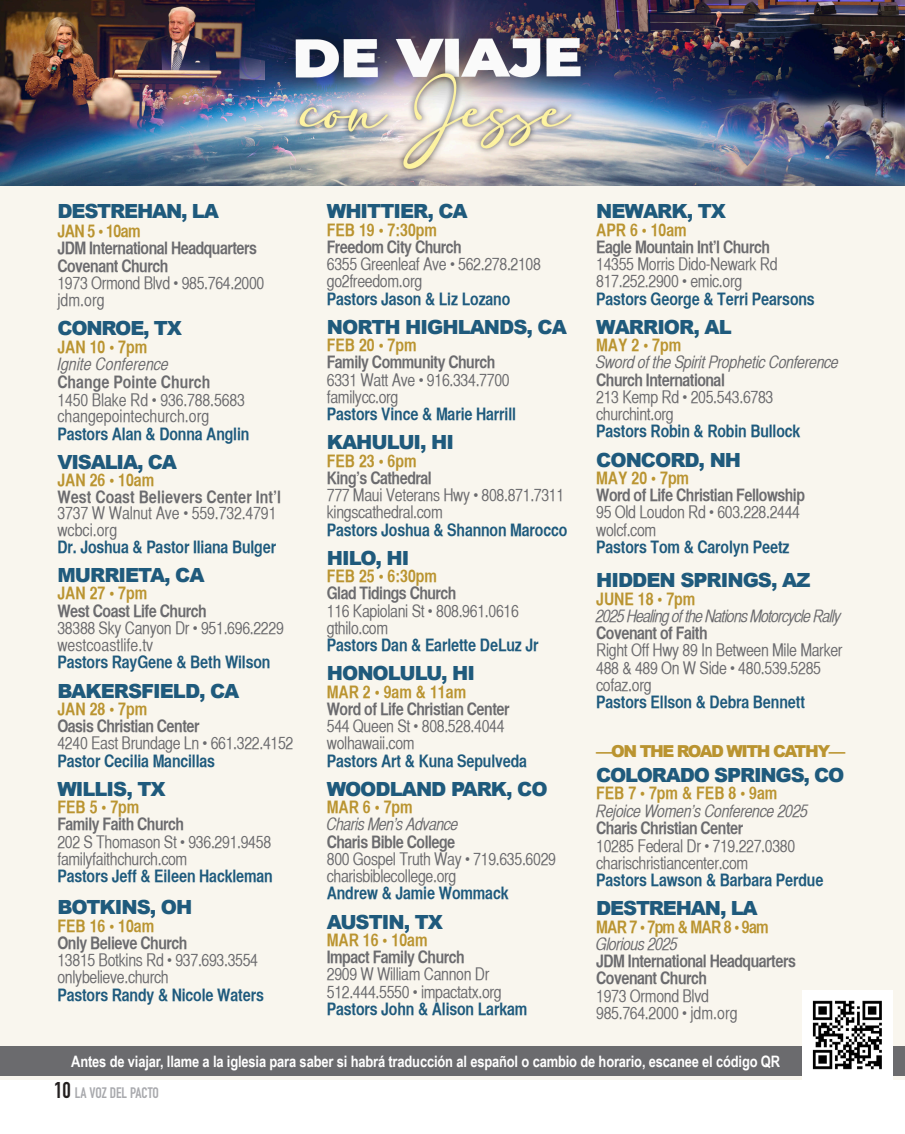
<style>
.page{position:relative;width:905px;height:1134px;background:#fff}
.page>*{position:absolute;margin:0;border:0;box-sizing:border-box;transform-origin:0 0}
.t1{font:900 19.5px "Arial";letter-spacing:-.05em;color:#1f5a7c}
.t2{font:17.25px/17.2px "Helvetica CY Plain";letter-spacing:-.02em;color:#6b6b6e}
.t3{font:17.25px "Helvetica CY Bold";letter-spacing:-.01em;color:#1e5a7d}
.t4{font:17.25px/17.2px "Helvetica CY Bold";letter-spacing:-.03em;color:#6b6b6e}
.t5{font:17.25px "Helvetica CY Bold";color:#ba9430}
.t6{font:17.25px "Helvetica CY Oblique";letter-spacing:-.02em;color:#6b6b6e}
.t7{font:17.25px "Helvetica CY Bold";color:#6b6b6e}
.t8{font:17.25px "Helvetica CY Plain";color:#6b6b6e}
.t9{font:17.25px "Helvetica CY Oblique";letter-spacing:-.05em;color:#6b6b6e}
.t10{font:17.25px "Helvetica CY Bold";letter-spacing:-.04em;color:#ba9430}
.t11{font:17.25px "Helvetica CY Oblique";color:#6b6b6e}
.t12{font:900 16.5px "Arial";letter-spacing:-.09em;color:#ba9430}
.t13{font:700 15.75px "Arial Narrow";letter-spacing:-.01em;color:#fff}
.t14{font:700 15px "DIN Condensed";color:#a8a9ad}
.s1{font-family:"Helvetica CY Bold"}
.s2{font-family:"Helvetica CY Plain"}
.s3{font-size:22.5px;color:#231f20}
</style>
<div class="page">
<div style="left:0;top:0;width:904px;height:1080px;background:#f9f6ee"></div>
<div style="left:0;top:1046px;width:904px;height:29px;background:#6b6b6e"></div>
<img style="left:802px;top:991px;width:90px;height:89px">
<img style="left:0;top:0;width:904px;height:186px">
<p class="t1" style="left:57px;top:197px;width:163px">DESTREHAN, LA</p>
<p class="t5" style="left:57px;top:221px;width:85px">JAN 5 • 10am</p>
<p class="t4" style="left:57px;top:239px;width:201px">JDM International Headquarters</p>
<p class="t4" style="left:57px;top:257px;width:112px">Covenant Church</p>
<p class="t2" style="left:57px;top:274px;width:208px">1973 Ormond Blvd • 985.764.2000</p>
<p class="t2" style="left:57px;top:291px;width:49px">jdm.org</p>
<p class="t1" style="left:57px;top:314px;width:126px">CONROE, TX</p>
<p class="t5" style="left:57px;top:336px;width:91px">JAN 10 • 7pm</p>
<p class="t11" style="left:57px;top:354px;width:113px">Ignite Conference</p>
<p class="t7" style="left:57px;top:371px;width:154px">Change Pointe Church</p>
<p class="t2" style="left:57px;top:391px;width:189px">1450 Blake Rd • 936.788.5683</p>
<p class="t8" style="left:57px;top:406px;width:153px">changepointechurch.org</p>
<p class="t3" style="left:57px;top:423px;width:193px">Pastors Alan &amp; Donna Anglin</p>
<p class="t1" style="left:57px;top:448px;width:121px">VISALIA, CA</p>
<p class="t5" style="left:57px;top:470px;width:98px">JAN 26 • 10am</p>
<p class="t7" style="left:57px;top:486px;width:225px">West Coast Believers Center Int’l</p>
<p class="t2" style="left:57px;top:504px;width:221px">3737 W Walnut Ave • 559.732.4791</p>
<p class="t8" style="left:57px;top:520px;width:61px">wcbci.org</p>
<p class="t3" style="left:57px;top:536px;width:220px">Dr. Joshua &amp; Pastor Iliana Bulger</p>
<p class="t1" style="left:57px;top:561px;width:149px">MURRIETA, CA</p>
<p class="t5" style="left:57px;top:583px;width:91px">JAN 27 • 7pm</p>
<p class="t2" style="left:57px;top:602px;width:228px"><span class="s1">West Coast Life Church<br></span>38388 Sky Canyon Dr • 951.696.2229</p>
<p class="t8" style="left:57px;top:635px;width:97px">westcoastlife.tv</p>
<p class="t3" style="left:57px;top:652px;width:214px">Pastors RayGene &amp; Beth Wilson</p>
<p class="t1" style="left:57px;top:677px;width:183px">BAKERSFIELD, CA</p>
<p class="t5" style="left:57px;top:698px;width:91px">JAN 28 • 7pm</p>
<p class="t2" style="left:57px;top:717px;width:237px"><span class="s1">Oasis Christian Center<br></span>4240 East Brundage Ln • 661.322.4152</p>
<p class="t3" style="left:57px;top:750px;width:159px">Pastor Cecilia Mancillas</p>
<p class="t1" style="left:57px;top:775px;width:110px">WILLIS, TX</p>
<p class="t5" style="left:57px;top:797px;width:83px">FEB 5 • 7pm</p>
<p class="t2" style="left:57px;top:816px;width:215px"><span class="s1">Family Faith Church<br></span>202 S Thomason St • 936.291.9458</p>
<p class="t2" style="left:57px;top:850px;width:131px">familyfaithchurch.com</p>
<p class="t3" style="left:57px;top:866px;width:217px">Pastors Jeff &amp; Eileen Hackleman</p>
<p class="t1" style="left:57px;top:893px;width:136px">BOTKINS, OH</p>
<p class="t5" style="left:57px;top:915px;width:98px">FEB 16 • 10am</p>
<p class="t2" style="left:57px;top:934px;width:202px"><span class="s1">Only Believe Church<br></span>13815 Botkins Rd • 937.693.3554</p>
<p class="t2" style="left:57px;top:969px;width:113px">onlybelieve.church</p>
<p class="t3" style="left:57px;top:984px;width:208px">Pastors Randy &amp; Nicole Waters</p>
<p class="t1" style="left:327px;top:197px;width:142px">WHITTIER, CA</p>
<p class="t5" style="left:327px;top:219px;width:112px">FEB 19 • 7:30pm</p>
<p class="t2" style="left:327px;top:238px;width:216px"><span class="s1">Freedom City Church<br></span>6355 Greenleaf Ave • 562.278.2108</p>
<p class="t2" style="left:327px;top:273px;width:97px">go2freedom.org</p>
<p class="t3" style="left:327px;top:288px;width:185px">Pastors Jason &amp; Liz Lozano</p>
<p class="t1" style="left:327px;top:313px;width:242px">NORTH HIGHLANDS, CA</p>
<p class="t5" style="left:327px;top:335px;width:91px">FEB 20 • 7pm</p>
<p class="t2" style="left:327px;top:354px;width:184px"><span class="s1">Family Community Church<br></span>6331 Watt Ave • 916.334.7700</p>
<p class="t2" style="left:327px;top:388px;width:73px">familycc.org</p>
<p class="t3" style="left:327px;top:404px;width:191px">Pastors Vince &amp; Marie Harrill</p>
<p class="t1" style="left:327px;top:428px;width:129px">KAHULUI, HI</p>
<p class="t5" style="left:327px;top:450px;width:91px">FEB 23 • 6pm</p>
<p class="t2" style="left:327px;top:469px;width:239px"><span class="s1">King’s Cathedral<br></span>777 Maui Veterans Hwy • 808.871.7311</p>
<p class="t2" style="left:327px;top:504px;width:117px">kingscathedral.com</p>
<p class="t3" style="left:327px;top:519px;width:242px">Pastors Joshua &amp; Shannon Marocco</p>
<p class="t1" style="left:327px;top:544px;width:84px">HILO, HI</p>
<p class="t5" style="left:327px;top:566px;width:112px">FEB 25 • 6:30pm</p>
<p class="t2" style="left:327px;top:585px;width:194px"><span class="s1">Glad Tidings Church<br></span>116 Kapiolani St • 808.961.0616</p>
<p class="t2" style="left:327px;top:619px;width:63px">gthilo.com</p>
<p class="t3" style="left:327px;top:635px;width:213px">Pastors Dan &amp; Earlette DeLuz Jr</p>
<p class="t1" style="left:327px;top:659px;width:150px">HONOLULU, HI</p>
<p class="t5" style="left:327px;top:681px;width:141px">MAR 2 • 9am &amp; 11am</p>
<p class="t4" style="left:327px;top:700px;width:184px">Word of Life Christian Center<br><span class="s2">544 Queen St • 808.528.4044</span></p>
<p class="t2" style="left:327px;top:735px;width:89px">wolhawaii.com</p>
<p class="t3" style="left:327px;top:750px;width:202px">Pastors Art &amp; Kuna Sepulveda</p>
<p class="t1" style="left:327px;top:775px;width:222px">WOODLAND PARK, CO</p>
<p class="t5" style="left:327px;top:797px;width:87px">MAR 6 • 7pm</p>
<p class="t6" style="left:327px;top:814px;width:133px">Charis Men’s Advance</p>
<p class="t2" style="left:327px;top:833px;width:231px"><span class="s1">Charis Bible College<br></span>800 Gospel Truth Way • 719.635.6029</p>
<p class="t2" style="left:327px;top:867px;width:131px">charisbiblecollege.org</p>
<p class="t3" style="left:327px;top:883px;width:183px">Andrew &amp; Jamie Wommack</p>
<p class="t1" style="left:327px;top:908px;width:118px">AUSTIN, TX</p>
<p class="t5" style="left:327px;top:929px;width:102px">MAR 16 • 10am</p>
<p class="t2" style="left:327px;top:948px;width:164px"><span class="s1">Impact Family Church<br></span>2909 W William Cannon Dr</p>
<p class="t2" style="left:327px;top:983px;width:176px">512.444.5550 • impactatx.org</p>
<p class="t3" style="left:327px;top:998px;width:202px">Pastors John &amp; Alison Larkam</p>
<p class="t1" style="left:596px;top:197px;width:131px">NEWARK, TX</p>
<p class="t5" style="left:596px;top:219px;width:92px">APR 6 • 10am</p>
<p class="t4" style="left:596px;top:238px;width:183px">Eagle Mountain Int’l Church<br><span class="s2">14355 Morris Dido-Newark Rd</span></p>
<p class="t2" style="left:596px;top:273px;width:147px">817.252.2900 • emic.org</p>
<p class="t3" style="left:596px;top:288px;width:220px">Pastors George &amp; Terri Pearsons</p>
<p class="t1" style="left:596px;top:313px;width:137px">WARRIOR, AL</p>
<p class="t5" style="left:596px;top:335px;width:87px">MAY 2 • 7pm</p>
<p class="t6" style="left:596px;top:352px;width:244px">Sword of the Spirit Prophetic Conference</p>
<p class="t2" style="left:596px;top:371px;width:179px"><span class="s1">Church International<br></span>213 Kemp Rd • 205.543.6783</p>
<p class="t2" style="left:596px;top:405px;width:79px">churchint.org</p>
<p class="t3" style="left:596px;top:421px;width:206px">Pastors Robin &amp; Robin Bullock</p>
<p class="t1" style="left:596px;top:446px;width:146px">CONCORD, NH</p>
<p class="t5" style="left:596px;top:467px;width:94px">MAY 20 • 7pm</p>
<p class="t4" style="left:596px;top:486px;width:210px">Word of Life Christian Fellowship<br><span class="s2">95 Old Loudon Rd • 603.228.2444</span></p>
<p class="t2" style="left:596px;top:521px;width:62px">wolcf.com</p>
<p class="t3" style="left:596px;top:536px;width:195px">Pastors Tom &amp; Carolyn Peetz</p>
<p class="t1" style="left:596px;top:566px;width:216px">HIDDEN SPRINGS, AZ</p>
<p class="t5" style="left:596px;top:588px;width:101px">JUNE 18 • 7pm</p>
<p class="t9" style="left:596px;top:606px;width:247px">2025 Healing of the Nations Motorcycle Rally</p>
<p class="t2" style="left:596px;top:624px;width:248px"><span class="s1">Covenant of Faith<br></span>Right Off Hwy 89 In Between Mile Marker<br>488 &amp; 489 On W Side • 480.539.5285</p>
<p class="t2" style="left:596px;top:676px;width:57px">cofaz.org</p>
<p class="t3" style="left:596px;top:692px;width:210px">Pastors Ellson &amp; Debra Bennett</p>
<p class="t12" style="left:596px;top:739px;width:250px">—ON THE ROAD WITH CATHY—</p>
<p class="t1" style="left:596px;top:761px;width:250px">COLORADO SPRINGS, CO</p>
<p class="t5" style="left:596px;top:783px;width:183px">FEB 7 • 7pm &amp; FEB 8 • 9am</p>
<p class="t6" style="left:596px;top:801px;width:214px">Rejoice Women’s Conference 2025</p>
<p class="t2" style="left:596px;top:820px;width:201px"><span class="s1">Charis Christian Center<br></span>10285 Federal Dr • 719.227.0380</p>
<p class="t2" style="left:596px;top:854px;width:154px">charischristiancenter.com</p>
<p class="t3" style="left:596px;top:870px;width:229px">Pastors Lawson &amp; Barbara Perdue</p>
<p class="t1" style="left:596px;top:894px;width:163px">DESTREHAN, LA</p>
<p class="t10" style="left:596px;top:916px;width:174px">MAR 7 • 7pm &amp; MAR 8 • 9am</p>
<p class="t6" style="left:596px;top:934px;width:83px">Glorious 2025</p>
<p class="t4" style="left:596px;top:952px;width:201px">JDM International Headquarters</p>
<p class="t4" style="left:596px;top:969px;width:112px">Covenant Church</p>
<p class="t2" style="left:596px;top:987px;width:114px">1973 Ormond Blvd</p>
<p class="t2" style="left:596px;top:1004px;width:143px">985.764.2000 • jdm.org</p>
<p class="t13" style="left:71px;top:1050px;width:710px">Antes de viajar, llame a la iglesia para saber si habrá traducción al español o cambio de horario, escanee el código QR</p>
<p class="t14" style="left:54px;top:1082px;width:106px"><span class="s3">10</span> LA VOZ DEL PACTO</p>
</div>
